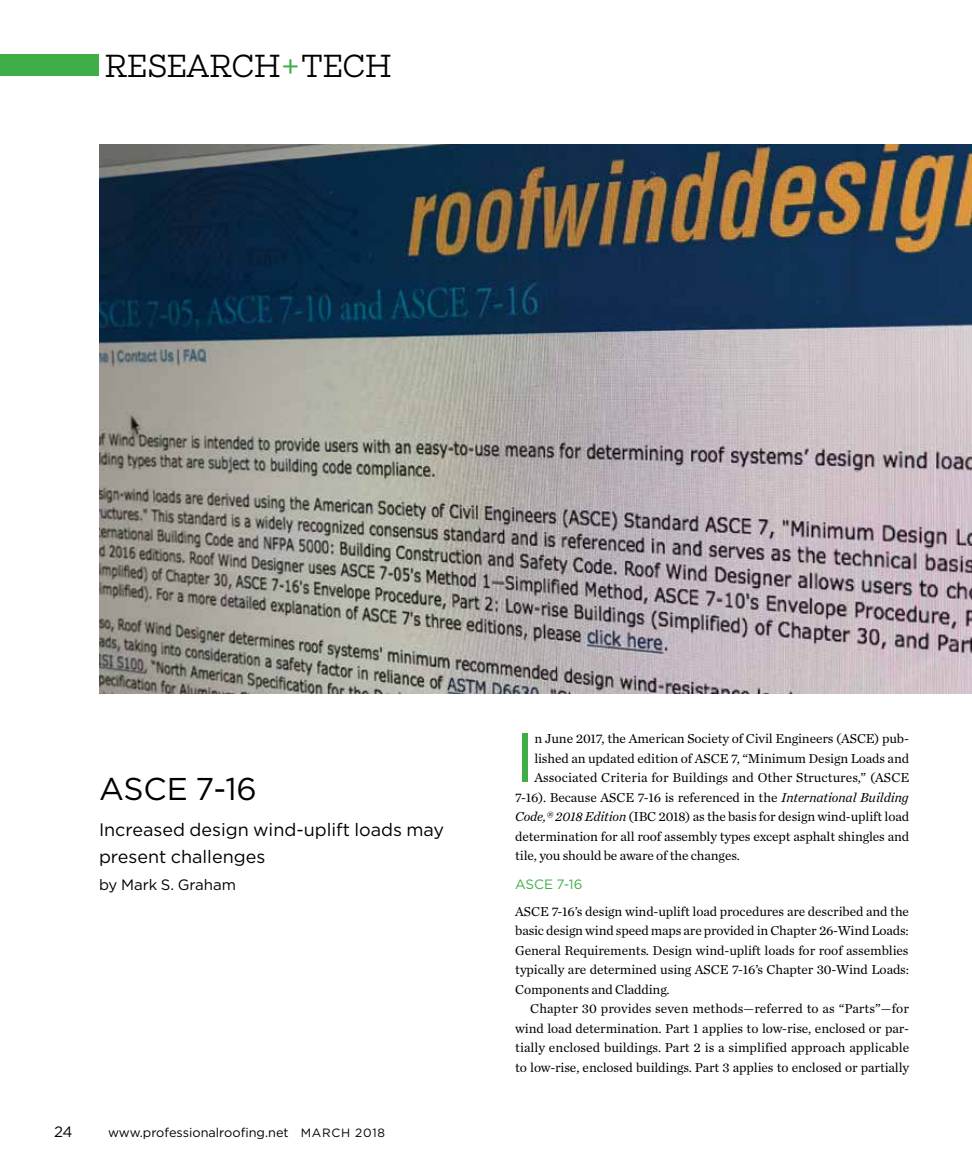
<style>
.page{position:relative;width:972px;height:1175px;background:#fff}
.page>*{position:absolute;margin:0;border:0;box-sizing:border-box;transform-origin:0 0}
.t1{font:69.15px "Gotham";color:#3fae49}
.t2{font:31.5px "Gotham";color:#000}
.t3{font:300 30px "Salvo Serif";letter-spacing:-.005em;color:#000}
.t4{font:18px/27px "Gotham";color:#000}
.t5{font:15px "Gotham";color:#000}
.t6{font:13.5px/19.5px "Chronicle Text G1";letter-spacing:-.01em;color:#000;text-align:justify}
.t7{font:13.5px "Gotham";letter-spacing:-.01em;color:#3fae49}
.t8{font:12.75px "Gotham";color:#000}
.s1{color:#3fae49}
.s2{font-size:12px}
.s3{font-style:italic}
</style>
<div class="page">
<div style="left:0;top:54px;width:99px;height:22px;background:#3fae49"></div>
<img style="left:99px;top:144px;width:873px;height:549px">
<h3 class="t3" style="left:105px;top:45px;width:288px">RESEARCH<span class="s1">+</span>TECH</h3>
<h2 class="t2" style="left:99px;top:768px;width:160px">ASCE 7-16</h2>
<h3 class="t4" style="left:99px;top:815px;width:347px">Increased design wind-uplift loads may present challenges</h3>
<p class="t5" style="left:99px;top:874px;width:139px">by Mark S. Graham</p>
<p class="t5" style="left:54px;top:1122px;width:20px">24</p>
<p class="t8" style="left:108px;top:1124px;width:278px">www.professionalroofing.net <span class="s2">MARCH 2018</span></p>
<h1 class="t1" style="left:515px;top:713px;width:22px">I</h1>
<p class="t6" style="left:534px;top:728px;width:376px">n June 2017, the American Society of Civil Engineers (ASCE) pub-</p>
<p class="t6" style="left:534px;top:747px;width:376px">lished an updated edition of ASCE 7, “Minimum Design Loads and</p>
<p class="t6" style="left:534px;top:767px;width:376px">Associated Criteria for Buildings and Other Structures,” (ASCE</p>
<p class="t6" style="left:515px;top:786px;width:395px">7-16). Because ASCE 7-16 is referenced in the <span class="s3">International Building</span></p>
<p class="t6" style="left:515px;top:806px;width:395px"><span class="s3">Code,® 2018 Edition</span> (IBC 2018) as the basis for design wind-uplift load</p>
<p class="t6" style="left:515px;top:825px;width:395px">determination for all roof assembly types except asphalt shingles and</p>
<p class="t6" style="left:515px;top:845px;width:226px">tile, you should be aware of the changes.</p>
<p class="t7" style="left:515px;top:875px;width:69px">ASCE 7-16</p>
<p class="t6" style="left:515px;top:900px;width:395px">ASCE 7-16’s design wind-uplift load procedures are described and the basic design wind speed maps are provided in Chapter 26-Wind Loads:<br>General Requirements. Design wind-uplift loads for roof assemblies typically are determined using ASCE 7-16’s Chapter 30-Wind Loads:<br>Components and Cladding.</p>
<p class="t6" style="left:515px;top:998px;width:396px;text-indent:15px">Chapter 30 provides seven methods—referred to as “Parts”—for wind load determination. Part 1 applies to low-rise, enclosed or par&shy;tially enclosed buildings. Part 2 is a simplified approach applicable to low-rise, enclosed buildings. Part 3 applies to enclosed or partially</p>
</div>
